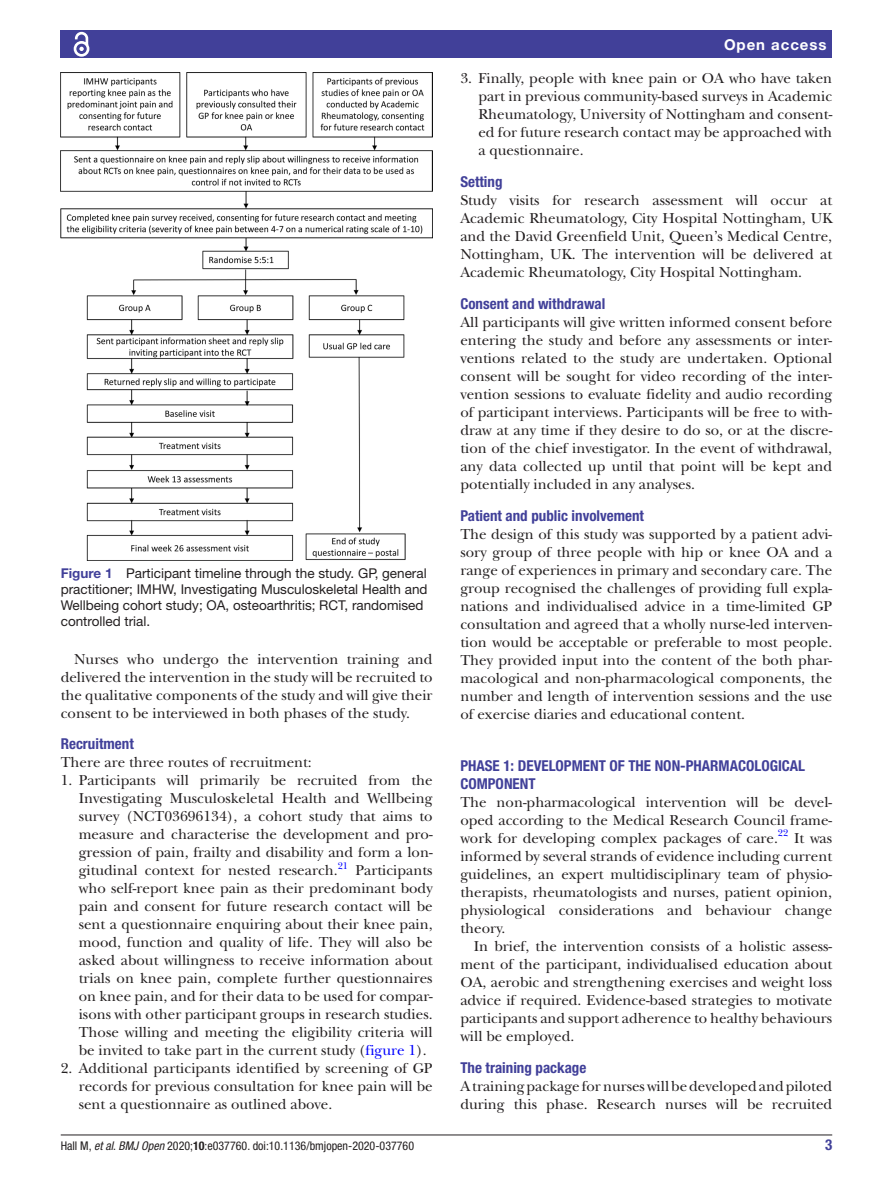
<style>
.page{position:relative;width:893px;height:1191px;background:#fff}
.page>*{position:absolute;margin:0;border:0;box-sizing:border-box;transform-origin:0 0}
.t1{font:15px/18px "New Baskerville";color:#231f20;text-align:justify}
.t2{font:700 condensed 15px/18px "Helvetica Neue LT Std";color:#414099}
.t3{font:700 15px "Helvetica Neue LT Std";letter-spacing:.065em;color:#fff}
.t4{font:13.5px/16.2px "Helvetica Neue LT Std";color:#231f20}
.t5{font:condensed 12px "Helvetica Neue LT Std";color:#231f20}
.t6{font:9.9px "New Baskerville";color:#00f}
.s1{font-weight:700;color:#414099}
.s2{color:#00f}
.s3{font-style:italic}
.s4{font-weight:700}
</style>
<div class="page">
<hr style="left:61px;top:1134px;width:771px;height:1px;background:#231f20">
<div style="left:61px;top:31px;width:771px;height:27px;background:#414099"></div>
<svg style="left:73px;top:31px;width:17px;height:26px"></svg>
<img style="left:61px;top:73px;width:372px;height:487px">
<p class="t4" style="left:61px;top:565px;width:368px"><span class="s1">Figure 1</span> Participant timeline through the study. GP, general practitioner; IMHW, Investigating Musculoskeletal Health and Wellbeing cohort study; OA, osteoarthritis; RCT, randomised controlled trial.</p>
<p class="t1" style="left:61px;top:650px;width:373px;text-indent:14px">Nurses who undergo the intervention training and delivered the intervention in the study will be recruited to the qualitative components of the study and will give their consent to be interviewed in both phases of the study.</p>
<p class="t2" style="left:61px;top:734px;width:75px">Recruitment</p>
<p class="t1" style="left:61px;top:753px;width:253px">There are three routes of recruitment:</p>
<p class="t1" style="left:79px;top:771px;width:355px;text-indent:-18px">1. Participants will primarily be recruited from the Investigating Musculoskeletal Health and Wellbeing survey (NCT03696134), a cohort study that aims to measure and characterise the development and pro&shy;gression of pain, frailty and disability and form a lon&shy;gitudinal context for nested research.<sup>21</sup></p>
<p class="t1" style="left:79px;top:861px;width:355px;text-indent:277px">Participants who self-report knee pain as their predominant body pain and consent for future research contact will be sent a questionnaire enquiring about their knee pain, mood, function and quality of life. They will also be asked about willingness to receive information about trials on knee pain, complete further questionnaires on knee pain, and for their data to be used for compar&shy;isons with other participant groups in research studies.<br>Those willing and meeting the eligibility criteria will be invited to take part in the current study (<span class="s2">figure 1</span>).</p>
<p class="t1" style="left:79px;top:1059px;width:355px;text-indent:-18px">2. Additional participants identified by screening of GP records for previous consultation for knee pain will be sent a questionnaire as outlined above.</p>
<p class="t3" style="left:724px;top:35px;width:104px">Open access</p>
<p class="t1" style="left:478px;top:69px;width:355px;text-indent:-18px">3. Finally, people with knee pain or OA who have taken part in previous community-based surveys in Academic Rheumatology, University of Nottingham and consent&shy;ed for future research contact may be approached with a questionnaire.</p>
<p class="t2" style="left:460px;top:172px;width:44px">Setting</p>
<p class="t1" style="left:460px;top:191px;width:373px">Study visits for research assessment will occur at Academic Rheumatology, City Hospital Nottingham, UK and the David Greenfield Unit, Queen’s Medical Centre, Nottingham, UK. The intervention will be delivered at Academic Rheumatology, City Hospital Nottingham.</p>
<p class="t2" style="left:460px;top:294px;width:147px">Consent and withdrawal</p>
<p class="t1" style="left:460px;top:313px;width:373px">All participants will give written informed consent before entering the study and before any assessments or inter&shy;ventions related to the study are undertaken. Optional consent will be sought for video recording of the inter&shy;vention sessions to evaluate fidelity and audio recording of participant interviews. Participants will be free to with&shy;draw at any time if they desire to do so, or at the discre&shy;tion of the chief investigator. In the event of withdrawal, any data collected up until that point will be kept and potentially included in any analyses.</p>
<p class="t2" style="left:460px;top:506px;width:185px">Patient and public involvement</p>
<p class="t1" style="left:460px;top:525px;width:373px">The design of this study was supported by a patient advi&shy;sory group of three people with hip or knee OA and a range of experiences in primary and secondary care. The group recognised the challenges of providing full expla&shy;nations and individualised advice in a time-limited GP consultation and agreed that a wholly nurse-led interven&shy;tion would be acceptable or preferable to most people.<br>They provided input into the content of the both phar&shy;macological and non-pharmacological components, the number and length of intervention sessions and the use of exercise diaries and educational content.</p>
<p class="t2" style="left:460px;top:756px;width:346px">PHASE 1: DEVELOPMENT OF THE NON-PHARMACOLOGICAL<br>COMPONENT</p>
<p class="t1" style="left:460px;top:793px;width:373px">The non-pharmacological intervention will be devel&shy;oped according to the Medical Research Council frame&shy;work for developing complex packages of care.</p>
<p class="t6" style="left:778px;top:827px;width:12px">22</p>
<p class="t1" style="left:460px;top:829px;width:373px;text-indent:334px">It was informed by several strands of evidence including current guidelines, an expert multidisciplinary team of physio&shy;therapists, rheumatologists and nurses, patient opinion, physiological considerations and behaviour change theory.</p>
<p class="t1" style="left:460px;top:937px;width:373px;text-indent:14px">In brief, the intervention consists of a holistic assess&shy;ment of the participant, individualised education about OA, aerobic and strengthening exercises and weight loss advice if required. Evidence-based strategies to motivate participants and support adherence to healthy behaviours will be employed.</p>
<p class="t2" style="left:460px;top:1058px;width:128px">The training package</p>
<p class="t1" style="left:460px;top:1077px;width:373px">A training package for nurses will be developed and piloted during this phase. Research nurses will be recruited</p>
<p class="t5" style="left:61px;top:1138px;width:355px">Hall M, <span class="s3">et al</span>. <span class="s3">BMJ Open</span> 2020;<span class="s4">10</span>:e037760. doi:10.1136/bmjopen-2020-037760</p>
<p class="t2" style="left:825px;top:1135px;width:9px">3</p>
</div>
